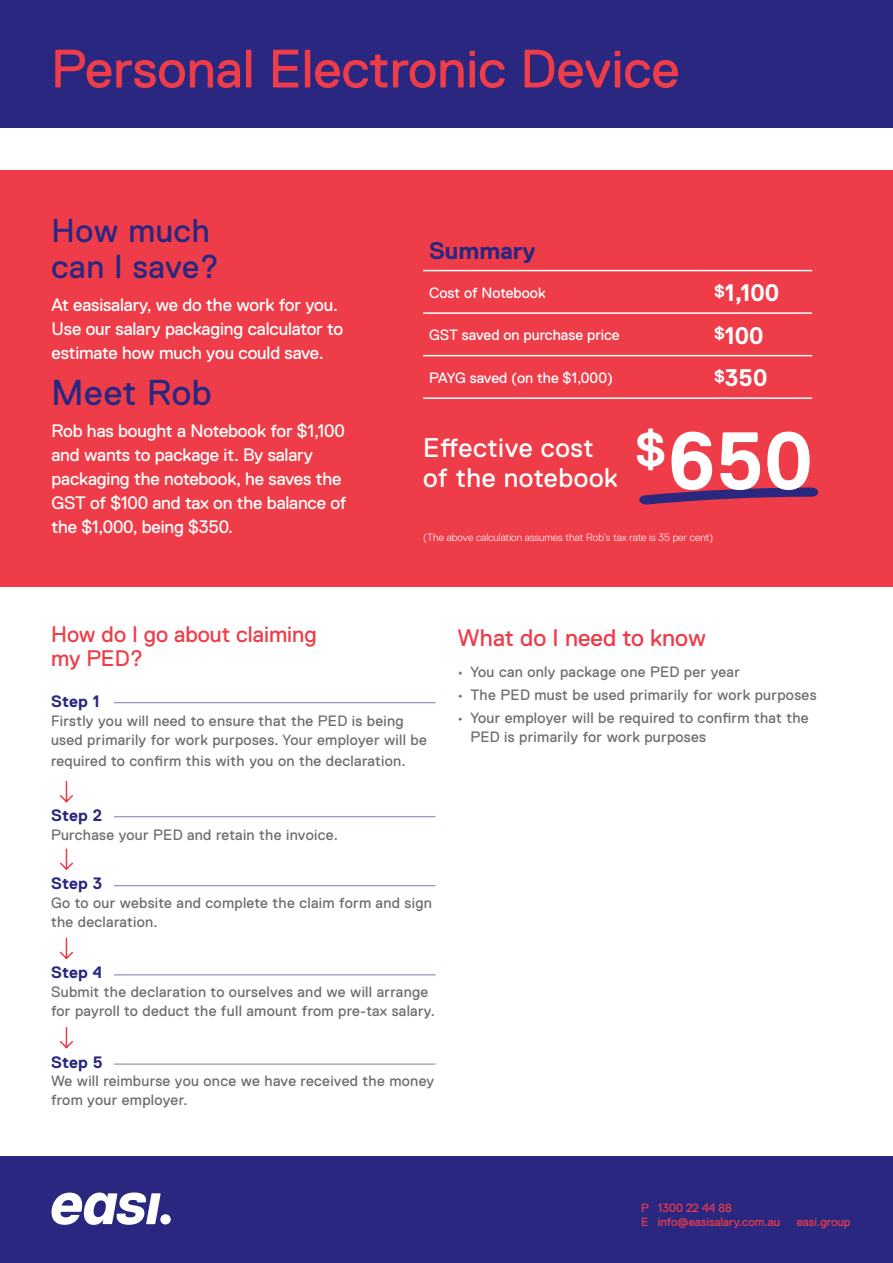
<style>
.page{position:relative;width:893px;height:1263px;background:#fff}
.page>*{position:absolute;margin:0;border:0;box-sizing:border-box;transform-origin:0 0}
.t1{font:700 81.15px "Replica";color:#fff}
.t2{font:54px "Replica";color:#ee3d49}
.CASE_STUDY_BLUE{font:36px "Replica";letter-spacing:.02em;color:#292780}
.CASE_STUDY_BLUE-2{font:33px/36px "Replica";letter-spacing:.02em;color:#292780}
.t3{font:27px/30px "Replica";letter-spacing:.02em;color:#fff}
.Sub_Header{font:24px "Replica";color:#ee3d49}
.t4{font:700 24px "Replica";color:#fff}
.t5{font:700 24px "Replica";color:#292780}
.Sub_Header-2{font:22.5px/24px "Replica";color:#ee3d49}
.Body{font:18px/24px "Replica";letter-spacing:-.01em;color:#fff}
.Subheader_L2{font:700 16.5px "Replica";letter-spacing:.01em;color:#292780}
.Body-2{font:15px/18.8px "Replica";letter-spacing:.02em;color:#6c6d70}
.t6{font:15px "Replica";color:#fff}
.t7{font:12px "Replica";color:#ee3d49}
.field_style{font:300 10.5px "Replica";color:#fff}
</style>
<div class="page">
<div style="left:0;top:1157px;width:893px;height:106px;background:#292780"></div>
<div style="left:160px;top:1214px;width:11px;height:10px;background:#fff;border-radius:50%"></div>
<svg style="left:51px;top:1192px;width:110px;height:33px"></svg>
<div style="left:0;top:0;width:893px;height:128px;background:#292780"></div>
<div style="left:0;top:170px;width:893px;height:417px;background:#ee3d49"></div>
<svg style="left:639px;top:487px;width:179px;height:18px"></svg>
<hr style="left:423px;top:270px;width:274px;height:1px;background:#fff">
<hr style="left:697px;top:270px;width:115px;height:1px;background:#fff">
<hr style="left:423px;top:312px;width:274px;height:2px;background:#fff">
<hr style="left:697px;top:312px;width:115px;height:2px;background:#fff">
<hr style="left:423px;top:355px;width:274px;height:1px;background:#fff">
<hr style="left:697px;top:355px;width:115px;height:1px;background:#fff">
<hr style="left:423px;top:397px;width:274px;height:2px;background:#fff">
<hr style="left:697px;top:397px;width:115px;height:2px;background:#fff">
<hr style="left:114px;top:702px;width:322px;height:1px;background:#7f78b1">
<hr style="left:114px;top:816px;width:322px;height:1px;background:#7f78b1">
<hr style="left:114px;top:885px;width:322px;height:1px;background:#7f78b1">
<hr style="left:114px;top:975px;width:322px;height:1px;background:#7f78b1">
<hr style="left:114px;top:1064px;width:322px;height:1px;background:#7f78b1">
<svg style="left:59px;top:781px;width:14px;height:22px"></svg>
<svg style="left:59px;top:848px;width:14px;height:22px"></svg>
<svg style="left:59px;top:937px;width:14px;height:22px"></svg>
<svg style="left:59px;top:1026px;width:14px;height:23px"></svg>
<p class="t2" style="left:51px;top:39px;width:630px">Personal Electronic Device</p>
<p class="CASE_STUDY_BLUE-2" style="left:51px;top:213px;width:169px">How much can I save?</p>
<p class="Body" style="left:51px;top:292px;width:293px">At easisalary, we do the work for you.<br>Use our salary packaging calculator to estimate how much you could save.</p>
<p class="CASE_STUDY_BLUE" style="left:51px;top:372px;width:162px">Meet Rob</p>
<p class="Body" style="left:51px;top:419px;width:297px">Rob has bought a Notebook for $1,100 and wants to package it. By salary packaging the notebook, he saves the<br>GST of $100 and tax on the balance of the $1,000, being $350.</p>
<p class="t1" style="left:635px;top:416px;width:179px"><sup>$</sup>650</p>
<p class="t5" style="left:429px;top:237px;width:108px">Summary</p>
<p class="t6" style="left:429px;top:284px;width:118px">Cost of Notebook</p>
<p class="t4" style="left:714px;top:280px;width:67px"><sup>$</sup>1,100</p>
<p class="t6" style="left:429px;top:327px;width:192px">GST saved on purchase price</p>
<p class="t4" style="left:714px;top:322px;width:51px"><sup>$</sup>100</p>
<p class="t6" style="left:429px;top:369px;width:185px">PAYG saved (on the $1,000)</p>
<p class="t4" style="left:714px;top:365px;width:55px"><sup>$</sup>350</p>
<p class="t3" style="left:423px;top:433px;width:196px">Effective cost of the notebook</p>
<p class="field_style" style="left:423px;top:531px;width:292px">(The above calculation assumes that Rob’s tax rate is 35 per cent)</p>
<p class="Sub_Header-2" style="left:51px;top:622px;width:267px">How do I go about claiming my PED?</p>
<p class="Subheader_L2" style="left:51px;top:692px;width:50px">Step 1</p>
<p class="Body-2" style="left:51px;top:711px;width:377px">Firstly you will need to ensure that the PED is being used primarily for work purposes. Your employer will be</p>
<p class="Body-2" style="left:51px;top:751px;width:356px">required to confirm this with you on the declaration.</p>
<p class="Subheader_L2" style="left:51px;top:806px;width:53px">Step 2</p>
<p class="Body-2" style="left:51px;top:825px;width:288px">Purchase your PED and retain the invoice.</p>
<p class="Subheader_L2" style="left:51px;top:874px;width:53px">Step 3</p>
<p class="Body-2" style="left:51px;top:893px;width:383px">Go to our website and complete the claim form and sign the declaration.</p>
<p class="Subheader_L2" style="left:51px;top:963px;width:53px">Step 4</p>
<p class="Body-2" style="left:51px;top:983px;width:385px">Submit the declaration to ourselves and we will arrange for payroll to deduct the full amount from pre-tax salary.</p>
<p class="Subheader_L2" style="left:51px;top:1053px;width:53px">Step 5</p>
<p class="Body-2" style="left:51px;top:1072px;width:385px">We will reimburse you once we have received the money from your employer.</p>
<p class="Sub_Header" style="left:458px;top:624px;width:250px">What do I need to know</p>
<p class="Body-2" style="left:458px;top:662px;width:284px">• You can only package one PED per year</p>
<p class="Body-2" style="left:458px;top:685px;width:360px">• The PED must be used primarily for work purposes</p>
<p class="Body-2" style="left:470px;top:708px;width:340px;text-indent:-13px">• Your employer will be required to confirm that the<br>PED is primarily for work purposes</p>
<p class="t7" style="left:641px;top:1201px;width:92px">P 1300 22 44 88</p>
<p class="t7" style="left:641px;top:1215px;width:141px">E info@easisalary.com.au</p>
<p class="t7" style="left:797px;top:1215px;width:55px">easi.group</p>
</div>
